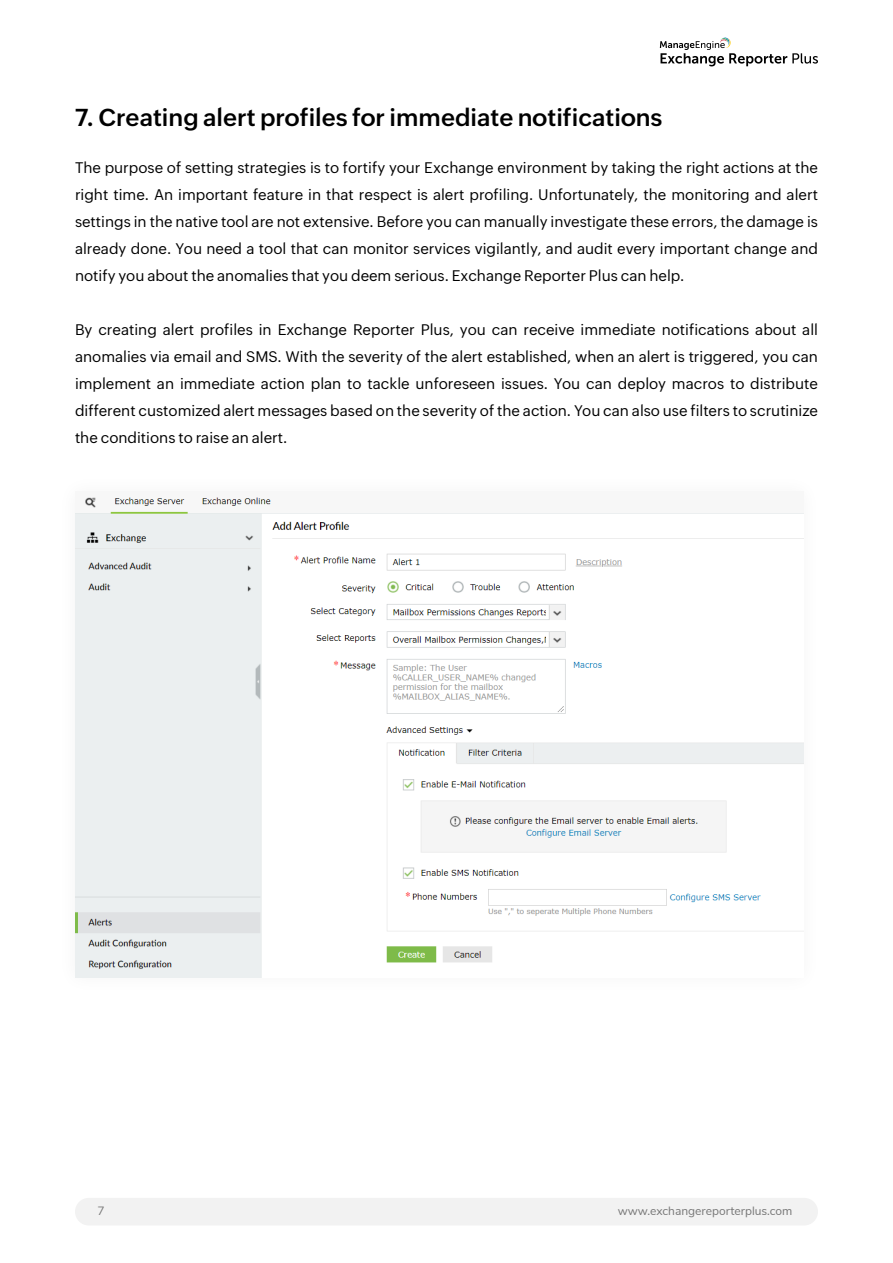
<style>
.page{position:relative;width:893px;height:1263px;background:#fff}
.page>*{position:absolute;margin:0;border:0;box-sizing:border-box;transform-origin:0 0}
.t1{font:600 24px "Zoho Puvi";color:#000}
.t2{font:15px/27px "Zoho Puvi";color:#000;text-align:justify}
.t3{font:12px "Nunito Sans";color:#777}
</style>
<div class="page">
<svg style="left:660px;top:37px;width:158px;height:29px"></svg>
<div style="left:75px;top:1198px;width:743px;height:27px;background:#f2f2f2;border-radius:14px"></div>
<img style="left:75px;top:497px;width:729px;height:480px">
<h1 class="t1" style="left:75px;top:99px;width:589px">7. Creating alert profiles for immediate notifications</h1>
<p class="t2" style="left:75px;top:152px;width:744px">The purpose of setting strategies is to fortify your Exchange environment by taking the right actions at the right time. An important feature in that respect is alert profiling. Unfortunately, the monitoring and alert settings in the native tool are not extensive. Before you can manually investigate these errors, the damage is already done. You need a tool that can monitor services vigilantly, and audit every important change and notify you about the anomalies that you deem serious. Exchange Reporter Plus can help.</p>
<p class="t2" style="left:75px;top:314px;width:744px">By creating alert profiles in Exchange Reporter Plus, you can receive immediate notifications about all anomalies via email and SMS. With the severity of the alert established, when an alert is triggered, you can implement an immediate action plan to tackle unforeseen issues. You can deploy macros to distribute different customized alert messages based on the severity of the action. You can also use filters to scrutinize the conditions to raise an alert.</p>
<p class="t3" style="left:98px;top:1202px;width:9px">7</p>
<p class="t3" style="left:618px;top:1202px;width:176px">www.exchangereporterplus.com</p>
</div>
